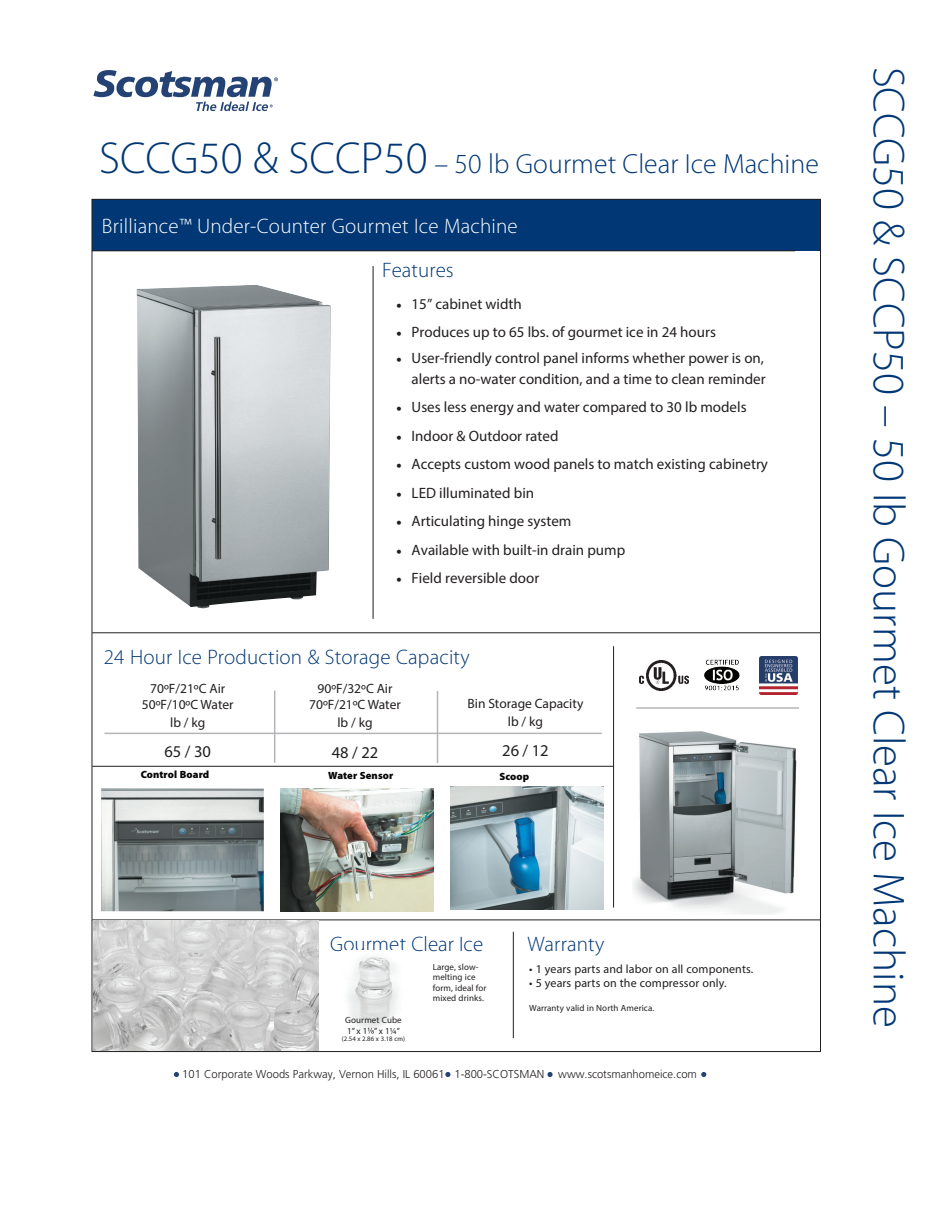
<style>
.page{position:relative;width:945px;height:1215px;background:#fff}
.page>*{position:absolute;margin:0;border:0;box-sizing:border-box;transform-origin:0 0}
.t1{font:300 45px "Myriad Pro";color:#013775}
.t2{font:300 27.75px "Myriad Pro";letter-spacing:.005em;color:#013775}
.t3{font:300 21px "Myriad Pro";letter-spacing:.01em;color:#013775}
.t4{font:300 21px "Myriad Pro";letter-spacing:.01em;color:#fff}
.t5{font:16.5px "Myriad Pro";color:#231f20}
.t6{font:15px/21px "Myriad Pro";color:#231f20;text-align:right}
.t7{font:13.5px/16.2px "Myriad Pro";color:#231f20;text-align:center}
.t8{font:12px "Myriad Pro";letter-spacing:.01em;color:#231f20}
.t9{font:300 11.4px "Frutiger LT Std";color:#231f20}
.t10{font:900 10.5px "Myriad Pro";letter-spacing:.01em;color:#050504}
.t11{font:9px/10.5px "Myriad Pro";letter-spacing:.01em;color:#231f20}
.t12{font:6.75px "Myriad Pro";letter-spacing:.01em;color:#231f20}
.s1{font-size:45px}
</style>
<div class="page">
<div style="left:92px;top:199px;width:728px;height:52px;background:#013775"></div>
<hr style="left:92px;top:920px;width:729px;height:1px;background:#231f20">
<hr style="left:373px;top:266px;width:1px;height:353px;background:#231f20">
<hr style="left:92px;top:632px;width:729px;height:1px;background:#231f20">
<hr style="left:513px;top:932px;width:1px;height:106px;background:#231f20">
<hr style="left:318px;top:932px;width:1px;height:106px;background:#231f20">
<hr style="left:613px;top:646px;width:1px;height:262px;background:#231f20">
<hr style="left:92px;top:766px;width:522px;height:1px;background:#231f20">
<hr style="left:92px;top:250px;width:703px;height:1px;background:#231f20">
<img style="left:101px;top:788px;width:163px;height:123px">
<img style="left:281px;top:788px;width:153px;height:123px">
<img style="left:451px;top:786px;width:153px;height:123px">
<img style="left:137px;top:285px;width:194px;height:323px">
<img style="left:633px;top:731px;width:164px;height:183px">
<hr style="left:105px;top:733px;width:497px;height:1px;background:#b4b5b8">
<hr style="left:274px;top:691px;width:1px;height:72px;background:#b4b5b8">
<hr style="left:437px;top:691px;width:1px;height:72px;background:#b4b5b8">
<hr style="left:636px;top:707px;width:163px;height:2px;background:#b4b5b8">
<img style="left:639px;top:661px;width:50px;height:30px">
<img style="left:704px;top:659px;width:36px;height:32px">
<img style="left:759px;top:656px;width:39px;height:39px">
<img style="left:347px;top:957px;width:51px;height:73px">
<img style="left:93px;top:921px;width:225px;height:130px">
<svg style="left:368px;top:1028px;width:6px;height:6px"></svg>
<svg style="left:93px;top:70px;width:185px;height:41px"></svg>
<svg style="left:701px;top:1072px;width:5px;height:5px"></svg>
<svg style="left:547px;top:1072px;width:6px;height:5px"></svg>
<svg style="left:445px;top:1072px;width:5px;height:5px"></svg>
<svg style="left:174px;top:1072px;width:5px;height:5px"></svg>
<h2 class="t2" style="left:99px;top:149px;width:721px"><span class="s1">SCCG50 &amp; SCCP50</span> – 50 lb Gourmet Clear Ice Machine</h2>
<h3 class="t4" style="left:102px;top:214px;width:417px">Brilliance™ Under-Counter Gourmet Ice Machine</h3>
<h3 class="t3" style="left:382px;top:259px;width:73px">Features</h3>
<p class="t6" style="left:397px;top:293px;width:127px">• 15” cabinet width</p>
<p class="t6" style="left:397px;top:322px;width:321px">• Produces up to 65 lbs. of gourmet ice in 24 hours</p>
<p class="t6" style="left:397px;top:347px;width:371px">• User-friendly control panel informs whether power is on, alerts a no-water condition, and a time to clean reminder</p>
<p class="t6" style="left:397px;top:397px;width:352px">• Uses less energy and water compared to 30 lb models</p>
<p class="t6" style="left:397px;top:425px;width:163px">• Indoor &amp; Outdoor rated</p>
<p class="t6" style="left:397px;top:454px;width:373px">• Accepts custom wood panels to match existing cabinetry</p>
<p class="t6" style="left:397px;top:482px;width:139px">• LED illuminated bin</p>
<p class="t6" style="left:397px;top:511px;width:176px">• Articulating hinge system</p>
<p class="t6" style="left:397px;top:539px;width:230px">• Available with built-in drain pump</p>
<p class="t6" style="left:397px;top:568px;width:144px">• Field reversible door</p>
<h3 class="t3" style="left:104px;top:645px;width:368px">24 Hour Ice Production &amp; Storage Capacity</h3>
<p class="t7" style="left:142px;top:680px;width:93px">70ºF/21ºC Air<br>50ºF/10ºC Water</p>
<p class="t7" style="left:170px;top:714px;width:37px">lb / kg</p>
<p class="t5" style="left:165px;top:742px;width:48px">65 / 30</p>
<p class="t7" style="left:309px;top:680px;width:93px">90ºF/32ºC Air<br>70ºF/21ºC Water</p>
<p class="t7" style="left:337px;top:714px;width:37px">lb / kg</p>
<p class="t5" style="left:332px;top:742px;width:48px">48 / 22</p>
<p class="t7" style="left:468px;top:694px;width:117px;line-height:18px">Bin Storage Capacity lb / kg</p>
<p class="t5" style="left:502px;top:741px;width:48px">26 / 12</p>
<p class="t10" style="left:141px;top:769px;width:70px">Control Board</p>
<p class="t10" style="left:328px;top:770px;width:67px">Water Sensor</p>
<p class="t10" style="left:499px;top:770px;width:31px">Scoop</p>
<h3 class="t3" style="left:330px;top:932px;width:154px">Gourmet Clear Ice</h3>
<p class="t11" style="left:433px;top:961px;width:55px">Large, slow&shy;melting ice form, ideal for mixed drinks.</p>
<h3 class="t3" style="left:528px;top:932px;width:78px">Warranty</h3>
<p class="t8" style="left:529px;top:962px;width:226px">• 1 years parts and labor on all components.</p>
<p class="t8" style="left:529px;top:975px;width:199px">• 5 years parts on the compressor only.</p>
<p class="t11" style="left:529px;top:1002px;width:126px">Warranty valid in North America.</p>
<p class="t11" style="left:345px;top:1015px;width:58px">Gourmet Cube<br>1” x 1 ” x 1¼”</p>
<p class="t12" style="left:342px;top:1035px;width:65px">(2.54 x 2.86 x 3.18 cm)</p>
<p class="t9" style="left:182px;top:1068px;width:516px">101 Corporate Woods Parkway, Vernon Hills, IL 60061 1-800-SCOTSMAN www.scotsmanhomeice.com</p>
<h1 class="t1" style="left:913px;top:67px;width:963px;rotate:90deg">SCCG50 &amp; SCCP50 – 50 lb Gourmet Clear Ice Machine</h1>
</div>
